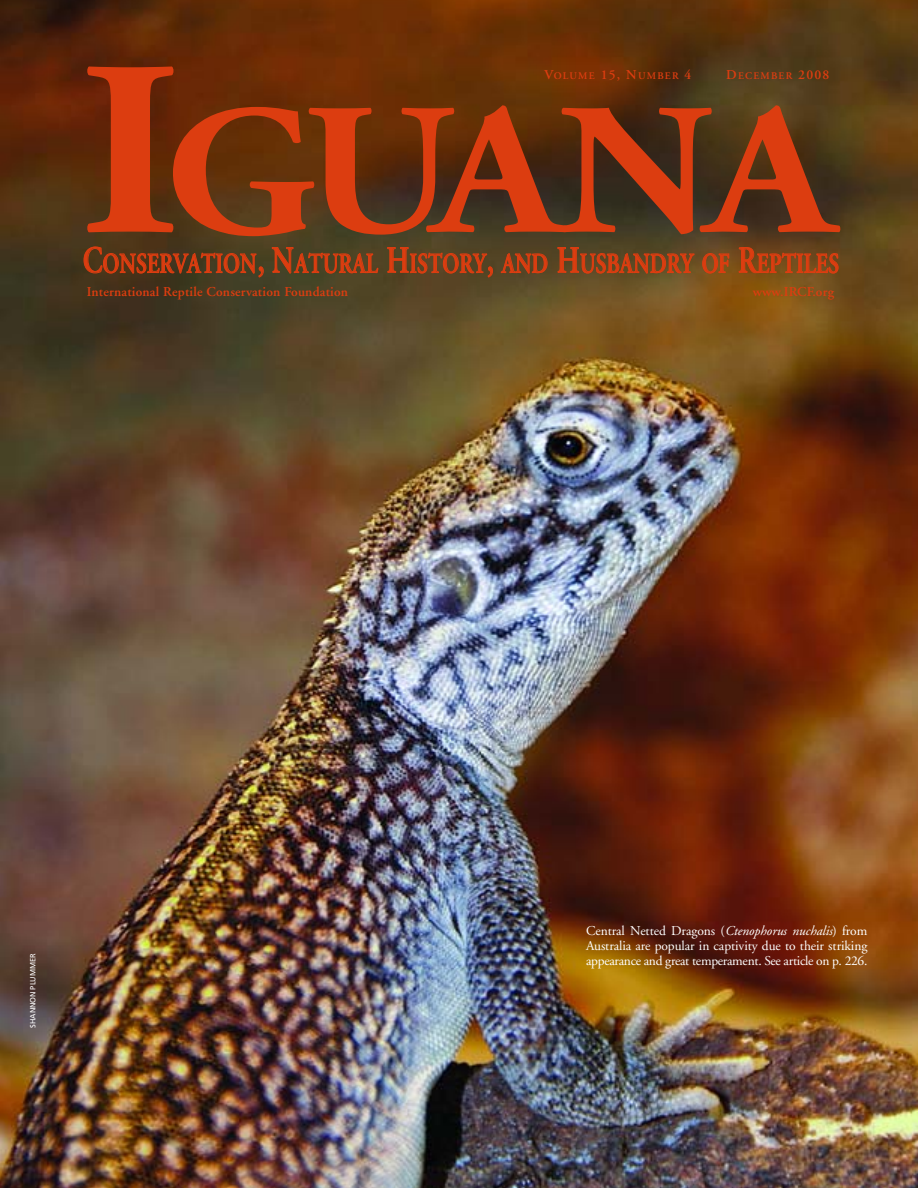
<style>
.page{position:relative;width:918px;height:1188px;background:#fff}
.page>*{position:absolute;margin:0;border:0;box-sizing:border-box;transform-origin:0 0}
.t1{font:700 186.75px "Adobe Garamond";letter-spacing:-.045em;color:#dc3d10;scale:1.1 1}
.t2{font:600 28.2px "Adobe Garamond";letter-spacing:.01em;color:#dc3d10;scale:.75 1}
.t3{font:13.5px/15px "Adobe Garamond";letter-spacing:-.02em;color:#fff;text-align:justify}
.t4{font:600 13.5px "Adobe Garamond";letter-spacing:.015em;color:#dc3d10}
.t5{font:600 10.2px "Adobe Garamond";letter-spacing:.12em;color:#dc3d10}
.t6{font:7.5px "Frutiger";letter-spacing:-.01em;color:#fff}
.s1{font-size:249px}
.s2{font-size:13.5px}
.s3{font-size:37.5px}
.s4{font-style:italic}
</style>
<div class="page">
<img style="left:0;top:0;width:918px;height:1188px">
<h1 class="t1" style="left:80px;top:97px;width:687px"><span class="s1">I</span>GUANA</h1>
<p class="t5" style="left:545px;top:71px;width:148px"><span class="s2">V</span>OLUME <span class="s2">15, N</span>UMBER <span class="s2">4</span></p>
<p class="t5" style="left:726px;top:71px;width:105px"><span class="s2">D</span>ECEMBER <span class="s2">2008</span></p>
<h2 class="t2" style="left:83px;top:252px;width:1010px"><span class="s3">C</span>ONSERVATION<span class="s3">, N</span>ATURAL <span class="s3">H</span>ISTORY<span class="s3">,</span> AND <span class="s3">H</span>USBANDRY OF <span class="s3">R</span>EPTILES</h2>
<p class="t4" style="left:87px;top:286px;width:263px">International Reptile Conservation Foundation</p>
<p class="t4" style="left:753px;top:286px;width:83px">www.IRCF.org</p>
<p class="t6" style="left:30px;top:1028px;width:76px;rotate:-90deg">SHANNON PLUMMER</p>
<p class="t3" style="left:586px;top:925px;width:283px">Central Netted Dragons (<span class="s4">Ctenophorus nuchalis</span>) from Australia are popular in captivity due to their striking appearance and great temperament. See article on p. 226.</p>
</div>
